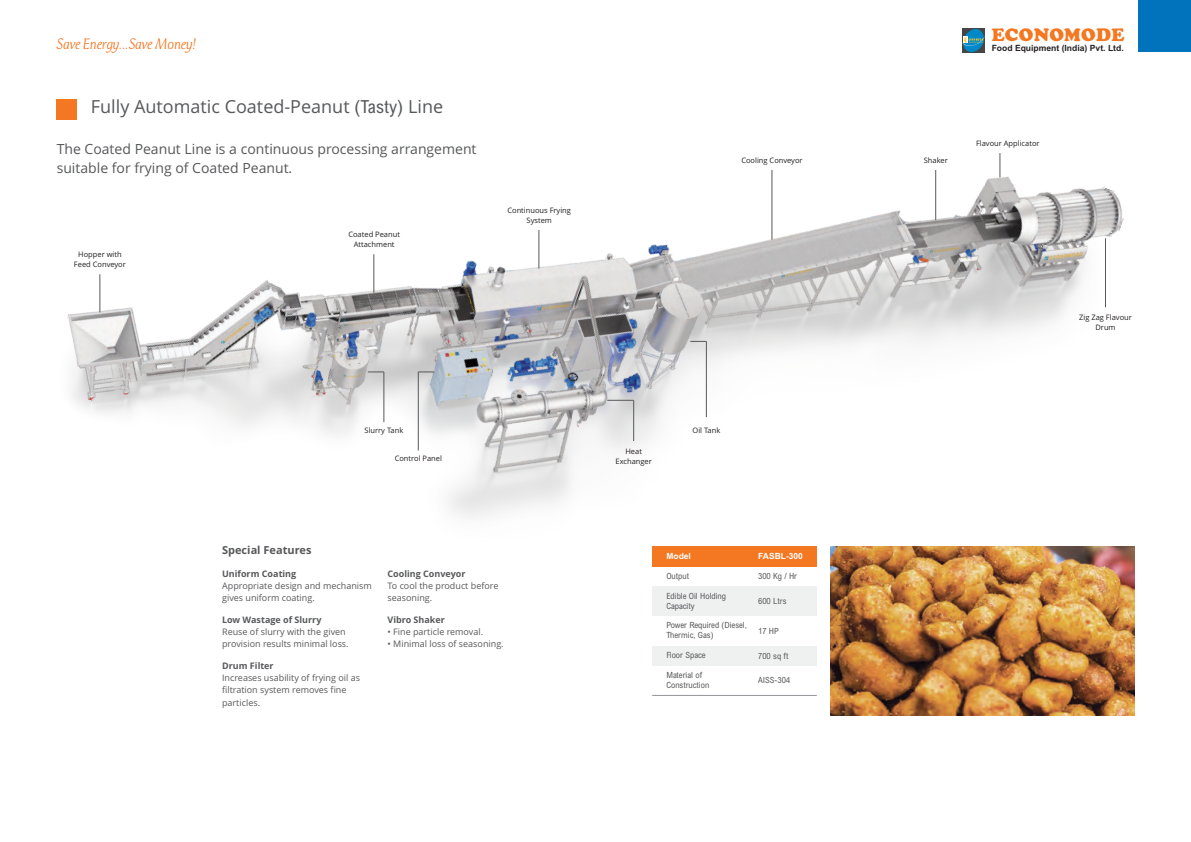
<style>
.page{position:relative;width:1191px;height:842px;background:#fff}
.page>*{position:absolute;margin:0;border:0;box-sizing:border-box;transform-origin:0 0}
.t1{font:900 18.7px "Cooper";letter-spacing:.02em;color:#f47721}
.t2{font:18px "Open Sans";color:#57585a}
.t3{font:italic 16px "Mercurius";color:#f47721}
.t4{font:14px/19.1px "Open Sans";color:#57585a}
.t5{font:700 11px "Open Sans";color:#57585a}
.t6{font:9px/12.3px "Open Sans";color:#57585a}
.t7{font:700 9px "Open Sans";color:#57585a}
.t8{font:700 8.6px "Arial";color:#231f20}
.t9{font:condensed 8.5px/9.9px "Arial";color:#57585a}
.t10{font:700 8.5px "Arial";color:#fff}
.t11{font:7.5px/10.2px "Open Sans";color:#231f20;text-align:center}
.s1{font-family:"Arial";font-stretch:condensed}
</style>
<div class="page">
<img style="left:56px;top:99px;width:1068px;height:611px">
<div style="left:57px;top:99px;width:20px;height:20px;background:#f47721"></div>
<img style="left:831px;top:546px;width:303px;height:169px">
<svg style="left:962px;top:28px;width:23px;height:25px"></svg>
<div style="left:1138px;top:0;width:53px;height:51px;background:#0073bc"></div>
<hr style="left:100px;top:274px;width:1px;height:38px;background:#57585a">
<hr style="left:383px;top:372px;width:1px;height:50px;background:#57585a">
<svg style="left:368px;top:372px;width:16px;height:1px"></svg>
<hr style="left:418px;top:372px;width:1px;height:78px;background:#57585a">
<hr style="left:633px;top:400px;width:1px;height:41px;background:#57585a">
<svg style="left:418px;top:372px;width:16px;height:1px"></svg>
<hr style="left:706px;top:341px;width:1px;height:76px;background:#57585a">
<svg style="left:690px;top:341px;width:16px;height:1px"></svg>
<hr style="left:935px;top:170px;width:1px;height:50px;background:#57585a">
<hr style="left:771px;top:170px;width:1px;height:70px;background:#57585a">
<svg style="left:999px;top:153px;width:1px;height:24px"></svg>
<hr style="left:1105px;top:238px;width:1px;height:69px;background:#57585a">
<hr style="left:538px;top:230px;width:1px;height:38px;background:#57585a">
<hr style="left:373px;top:254px;width:1px;height:39px;background:#57585a">
<div style="left:652px;top:586px;width:164px;height:30px;background:#eff0f0"></div>
<div style="left:652px;top:546px;width:164px;height:20px;background:#f47721"></div>
<div style="left:652px;top:646px;width:164px;height:20px;background:#eff0f0"></div>
<hr style="left:652px;top:695px;width:164px;height:1px;background:#939598">
<svg style="left:607px;top:400px;width:26px;height:1px"></svg>
<h3 class="t3" style="left:57px;top:37px;width:141px">Save Energy...Save Money!</h3>
<h2 class="t2" style="left:91px;top:99px;width:354px">Fully Automatic Coated-Peanut <span class="s1">(Tasty)</span> Line</h2>
<h3 class="t4" style="left:57px;top:140px;width:421px">The Coated Peanut Line is a continuous processing arrangement suitable for frying of Coated Peanut.</h3>
<p class="t11" style="left:74px;top:250px;width:53px">Hopper with<br>Feed Conveyor</p>
<p class="t11" style="left:348px;top:230px;width:53px">Coated Peanut<br>Attachment</p>
<p class="t11" style="left:507px;top:206px;width:65px">Continuous Frying<br>System</p>
<p class="t11" style="left:364px;top:426px;width:40px">Slurry Tank</p>
<p class="t11" style="left:395px;top:454px;width:49px">Control Panel</p>
<p class="t5" style="left:222px;top:546px;width:91px">Special Features</p>
<p class="t7" style="left:222px;top:570px;width:76px">Uniform Coating</p>
<p class="t6" style="left:222px;top:581px;width:151px">Appropriate design and mechanism gives uniform coating.</p>
<p class="t7" style="left:222px;top:616px;width:101px">Low Wastage of Slurry</p>
<p class="t6" style="left:222px;top:627px;width:128px">Reuse of slurry with the given provision results minimal loss.</p>
<p class="t7" style="left:222px;top:662px;width:53px">Drum Filter</p>
<p class="t6" style="left:222px;top:673px;width:139px">Increases usability of frying oil as filtration system removes fine particles.</p>
<p class="t7" style="left:387px;top:570px;width:79px">Cooling Conveyor</p>
<p class="t6" style="left:387px;top:581px;width:112px">To cool the product before seasoning.</p>
<p class="t7" style="left:387px;top:616px;width:59px">Vibro Shaker</p>
<p class="t6" style="left:387px;top:627px;width:97px">• Fine particle removal.</p>
<p class="t6" style="left:387px;top:639px;width:118px">• Minimal loss of seasoning.</p>
<h1 class="t1" style="left:991px;top:29px;width:134px">ECONOMODE</h1>
<p class="t8" style="left:991px;top:45px;width:134px">Food Equipment (India) Pvt. Ltd.</p>
<p class="t11" style="left:741px;top:156px;width:63px">Cooling Conveyor</p>
<p class="t11" style="left:923px;top:156px;width:25px">Shaker</p>
<p class="t11" style="left:976px;top:139px;width:65px">Flavour Applicator</p>
<p class="t11" style="left:615px;top:447px;width:38px">Heat<br>Exchanger</p>
<p class="t11" style="left:692px;top:426px;width:29px">Oil Tank</p>
<p class="t10" style="left:758px;top:553px;width:46px">FASBL-300</p>
<p class="t10" style="left:666px;top:553px;width:26px">Model</p>
<p class="t9" style="left:666px;top:572px;width:24px">Output</p>
<p class="t9" style="left:758px;top:572px;width:40px">300 Kg / Hr</p>
<p class="t9" style="left:666px;top:592px;width:61px">Edible Oil Holding<br>Capacity</p>
<p class="t9" style="left:758px;top:597px;width:30px">600 Ltrs</p>
<p class="t9" style="left:666px;top:621px;width:82px">Power Required (Diesel,<br>Thermic, Gas)</p>
<p class="t9" style="left:758px;top:627px;width:22px">17 HP</p>
<p class="t9" style="left:758px;top:652px;width:32px">700 sq ft</p>
<p class="t9" style="left:758px;top:676px;width:34px">AISS-304</p>
<p class="t9" style="left:666px;top:651px;width:41px">Floor Space</p>
<p class="t9" style="left:666px;top:671px;width:44px">Material of<br>Construction</p>
<p class="t11" style="left:1079px;top:313px;width:54px">Zig Zag Flavour<br>Drum</p>
</div>
